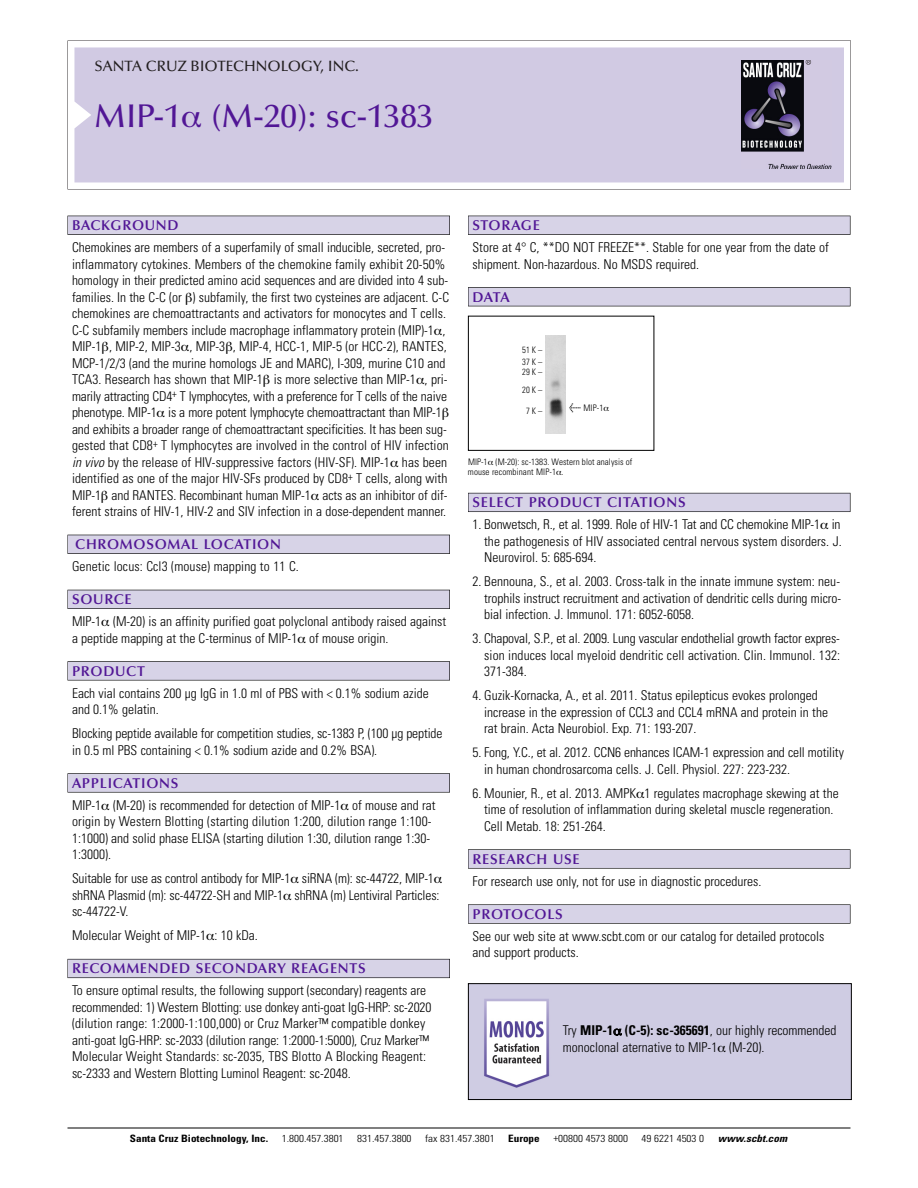
<style>
.page{position:relative;width:918px;height:1188px;background:#fff}
.page>*{position:absolute;margin:0;border:0;box-sizing:border-box;transform-origin:0 0}
.t1{font:500 33px "Optima";color:#511695}
.t2{font:500 15px "Optima";color:#231f20}
.t3{font:600 14.25px "Optima";letter-spacing:.05em;color:#511695}
.t4{font:300 condensed 13.5px/16.5px "Univers";color:#000}
.t5{font:300 condensed 10.2px "Univers";color:#000;scale:1.1 1}
.t6{font:700 condensed 10.2px "Univers";color:#000;scale:1.1 1}
.t7{font:italic 700 condensed 10.2px "Univers";letter-spacing:.005em;color:#000;scale:1.1 1}
.t8{font:300 condensed 9px/10.5px "Univers";letter-spacing:.005em;color:#000}
.t9{font:300 condensed 9px/12px "Univers";letter-spacing:.005em;color:#000;scale:.95 1}
.s1{font-style:italic}
.s2{font-family:"Meta Plus";font-weight:400;font-stretch:normal;font-size:10.5px}
.s3{font-weight:700}
</style>
<div class="page">
<svg style="left:68px;top:40px;width:783px;height:149px"></svg>
<div style="left:74px;top:47px;width:770px;height:135px;background:#d1cae3"></div>
<img style="left:741px;top:60px;width:90px;height:108px">
<div style="left:68px;top:216px;width:382px;height:19px;background:#525155"></div>
<div style="left:68px;top:216px;width:381px;height:18px;background:#d7d3e7"></div>
<div style="left:68px;top:535px;width:382px;height:19px;background:#515055"></div>
<div style="left:68px;top:535px;width:381px;height:18px;background:#d7d3e7"></div>
<div style="left:68px;top:590px;width:382px;height:19px;background:#525158"></div>
<div style="left:68px;top:590px;width:381px;height:18px;background:#d7d3e7"></div>
<div style="left:68px;top:661px;width:382px;height:19px;background:#575759"></div>
<div style="left:68px;top:662px;width:381px;height:18px;background:#d7d3e7"></div>
<svg style="left:68px;top:773px;width:382px;height:20px"></svg>
<div style="left:68px;top:774px;width:381px;height:18px;background:#d7d3e7"></div>
<div style="left:68px;top:959px;width:382px;height:19px;background:#66646e"></div>
<div style="left:68px;top:959px;width:381px;height:18px;background:#d7d3e7"></div>
<div style="left:468px;top:216px;width:382px;height:19px;background:#525155"></div>
<div style="left:468px;top:216px;width:382px;height:18px;background:#d7d3e7"></div>
<div style="left:468px;top:287px;width:382px;height:19px;background:#525155"></div>
<div style="left:468px;top:288px;width:382px;height:18px;background:#d7d3e7"></div>
<div style="left:468px;top:493px;width:382px;height:19px;background:#5b5a62"></div>
<div style="left:468px;top:493px;width:382px;height:18px;background:#d7d3e7"></div>
<div style="left:468px;top:849px;width:382px;height:20px;background:#666667"></div>
<div style="left:468px;top:850px;width:382px;height:18px;background:#d7d3e7"></div>
<div style="left:468px;top:904px;width:382px;height:20px;background:#666"></div>
<div style="left:468px;top:905px;width:382px;height:18px;background:#d7d3e7"></div>
<hr style="left:68px;top:1128px;width:782px;height:1px;background:#000">
<div style="left:468px;top:316px;width:186px;height:135px;border:1px solid #000"></div>
<img style="left:546px;top:335px;width:20px;height:98px">
<img style="left:470px;top:985px;width:380px;height:113px">
<div style="left:468px;top:983px;width:384px;height:117px;border:1px solid #000"></div>
<svg style="left:182px;top:112px;width:19px;height:16px"></svg>
<svg style="left:614px;top:1029px;width:7px;height:6px"></svg>
<svg style="left:718px;top:1046px;width:8px;height:6px"></svg>
<p class="t2" style="left:94px;top:61px;width:266px">SANTA CRUZ BIOTECHNOLOGY, INC.</p>
<h1 class="t1" style="left:94px;top:103px;width:340px">MIP-1 (M-20): sc-1383</h1>
<p class="t3" style="left:72px;top:219px;width:108px">BACKGROUND</p>
<p class="t4" style="left:72px;top:240px;width:379px">Chemokines are members of a superfamily of small inducible, secreted, pro&shy;inflammatory cytokines. Members of the chemokine family exhibit 20-50% homology in their predicted amino acid sequences and are divided into 4 sub&shy;families. In the C-C (or ) subfamily, the first two cysteines are adjacent. C-C chemokines are chemoattractants and activators for monocytes and T cells.<br>C-C subfamily members include macrophage inflammatory protein (MIP)-1 , MIP-1 , MIP-2, MIP-3 , MIP-3 , MIP-4, HCC-1, MIP-5 (or HCC-2), RANTES, MCP-1/2/3 (and the murine homologs JE and MARC), I-309, murine C10 and TCA3. Research has shown that MIP-1 is more selective than MIP-1 , pri&shy;marily attracting CD4<sup>+</sup> T lymphocytes, with a preference for T cells of the naive phenotype. MIP-1 is a more potent lymphocyte chemoattractant than MIP-1 and exhibits a broader range of chemoattractant specificities. It has been sug&shy;gested that CD8<sup>+</sup> T lymphocytes are involved in the control of HIV infection <span class="s1">in vivo</span> by the release of HIV-suppressive factors (HIV-SF). MIP-1 has been identified as one of the major HIV-SFs produced by CD8<sup>+</sup> T cells, along with MIP-1 and RANTES. Recombinant human MIP-1 acts as an inhibitor of dif&shy;ferent strains of HIV-1, HIV-2 and SIV infection in a dose-dependent manner.</p>
<p class="t3" style="left:75px;top:539px;width:207px">CHROMOSOMAL LOCATION</p>
<p class="t4" style="left:72px;top:559px;width:228px">Genetic locus: Ccl3 (mouse) mapping to 11 C.</p>
<p class="t3" style="left:72px;top:594px;width:61px">SOURCE</p>
<p class="t4" style="left:72px;top:614px;width:376px">MIP-1 (M-20) is an affinity purified goat polyclonal antibody raised against a peptide mapping at the C-terminus of MIP-1 of mouse origin.</p>
<p class="t3" style="left:72px;top:665px;width:74px">PRODUCT</p>
<p class="t4" style="left:72px;top:686px;width:358px">Each vial contains 200 µg IgG in 1.0 ml of PBS with &lt; 0.1% sodium azide and 0.1% gelatin.</p>
<p class="t4" style="left:72px;top:726px;width:372px">Blocking peptide available for competition studies, sc-1383 P, (100 µg peptide in 0.5 ml PBS containing &lt; 0.1% sodium azide and 0.2% BSA).</p>
<p class="t3" style="left:72px;top:777px;width:108px">APPLICATIONS</p>
<p class="t4" style="left:72px;top:798px;width:365px">MIP-1 (M-20) is recommended for detection of MIP-1 of mouse and rat origin by Western Blotting (starting dilution 1:200, dilution range 1:100- 1:1000) and solid phase ELISA (starting dilution 1:30, dilution range 1:30- 1:3000).</p>
<p class="t4" style="left:72px;top:871px;width:369px">Suitable for use as control antibody for MIP-1 siRNA (m): sc-44722, MIP-1 shRNA Plasmid (m): sc-44722-SH and MIP-1 shRNA (m) Lentiviral Particles: sc-44722-V.</p>
<p class="t4" style="left:72px;top:928px;width:187px">Molecular Weight of MIP-1 : 10 kDa.</p>
<p class="t3" style="left:72px;top:963px;width:295px">RECOMMENDED SECONDARY REAGENTS</p>
<p class="t4" style="left:72px;top:983px;width:361px">To ensure optimal results, the following support (secondary) reagents are recommended: 1) Western Blotting: use donkey anti-goat IgG-HRP: sc-2020 (dilution range: 1:2000-1:100,000) or Cruz Marker™ compatible donkey anti-goat IgG-HRP: sc-2033 (dilution range: 1:2000-1:5000), Cruz Marker™ Molecular Weight Standards: sc-2035, TBS Blotto A Blocking Reagent: sc-2333 and Western Blotting Luminol Reagent: sc-2048.</p>
<p class="t3" style="left:473px;top:219px;width:69px">STORAGE</p>
<p class="t4" style="left:473px;top:240px;width:358px">Store at 4° C, **DO NOT FREEZE**. Stable for one year from the date of shipment. Non-hazardous. No MSDS required.</p>
<p class="t3" style="left:473px;top:291px;width:39px">DATA</p>
<p class="t9" style="left:522px;top:344px;width:23px">51K–<br>37K–</p>
<p class="t9" style="left:522px;top:364px;width:23px;line-height:18px">29K–<br>20K–</p>
<p class="t9" style="left:526px;top:406px;width:19px">7K–</p>
<p class="t8" style="left:569px;top:404px;width:36px"><span class="s2">&lt;</span> MIP-1</p>
<p class="t8" style="left:468px;top:457px;width:166px">MIP-1 (M-20): sc-1383. Western blot analysis of mouse recombinant MIP-1 .</p>
<p class="t3" style="left:473px;top:497px;width:215px">SELECT PRODUCT CITATIONS</p>
<p class="t4" style="left:484px;top:517px;width:359px;text-align:justify;text-indent:-12px">1. Bonwetsch, R., et al. 1999. Role of HIV-1 Tat and CC chemokine MIP-1 in the pathogenesis of HIV associated central nervous system disorders. J.<br>Neurovirol. 5: 685-694.</p>
<p class="t4" style="left:484px;top:574px;width:359px;text-align:justify;text-indent:-12px">2. Bennouna, S., et al. 2003. Cross-talk in the innate immune system: neu&shy;trophils instruct recruitment and activation of dendritic cells during micro&shy;bial infection. J. Immunol. 171: 6052-6058.</p>
<p class="t4" style="left:484px;top:631px;width:358px;text-align:justify;text-indent:-12px">3. Chapoval, S.P., et al. 2009. Lung vascular endothelial growth factor expres&shy;sion induces local myeloid dendritic cell activation. Clin. Immunol. 132:<br>371-384.</p>
<p class="t4" style="left:484px;top:688px;width:345px;text-indent:-12px">4. Guzik-Kornacka, A., et al. 2011. Status epilepticus evokes prolonged increase in the expression of CCL3 and CCL4 mRNA and protein in the rat brain. Acta Neurobiol. Exp. 71: 193-207.</p>
<p class="t4" style="left:484px;top:745px;width:361px;text-indent:-12px">5. Fong, Y.C., et al. 2012. CCN6 enhances ICAM-1 expression and cell motility in human chondrosarcoma cells. J. Cell. Physiol. 227: 223-232.</p>
<p class="t4" style="left:484px;top:786px;width:356px;text-indent:-12px">6. Mounier, R., et al. 2013. AMPK 1 regulates macrophage skewing at the time of resolution of inflammation during skeletal muscle regeneration.<br>Cell Metab. 18: 251-264.</p>
<p class="t3" style="left:473px;top:853px;width:109px">RESEARCH USE</p>
<p class="t4" style="left:473px;top:874px;width:290px">For research use only, not for use in diagnostic procedures.</p>
<p class="t3" style="left:473px;top:908px;width:92px">PROTOCOLS</p>
<p class="t4" style="left:473px;top:929px;width:353px">See our web site at www.scbt.com or our catalog for detailed protocols and support products.</p>
<p class="t4" style="left:563px;top:1024px;width:275px">Try <span class="s3">MIP-1 (C-5): sc-365691</span>, our highly recommended monoclonal aternative to MIP-1 (M-20).</p>
<p class="t6" style="left:130px;top:1135px;width:127px">Santa Cruz Biotechnology, Inc.</p>
<p class="t5" style="left:282px;top:1135px;width:58px">1.800.457.3801</p>
<p class="t5" style="left:357px;top:1135px;width:51px">831.457.3800</p>
<p class="t5" style="left:425px;top:1135px;width:65px">fax 831.457.3801</p>
<p class="t6" style="left:508px;top:1135px;width:30px">Europe</p>
<p class="t5" style="left:553px;top:1135px;width:69px">+00800 4573 8000</p>
<p class="t5" style="left:642px;top:1135px;width:58px">49 6221 4503 0</p>
<p class="t7" style="left:718px;top:1135px;width:64px">www.scbt.com</p>
</div>
